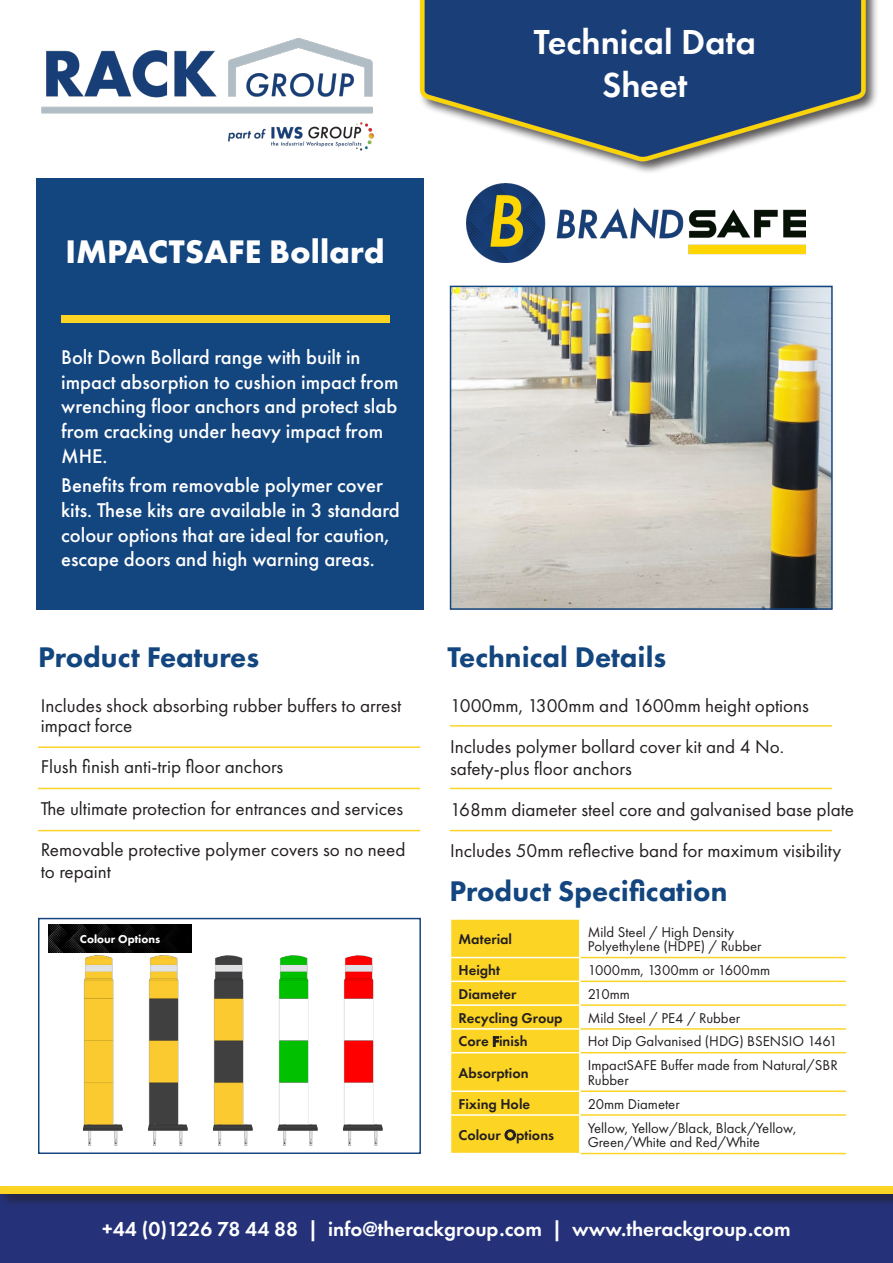
<style>
.page{position:relative;width:893px;height:1263px;background:#fff}
.page>*{position:absolute;margin:0;border:0;box-sizing:border-box;transform-origin:0 0}
.t1{font:600 36px/43.2px "Futura PT";color:#fff;text-align:center}
.t2{font:700 33.9px "Futura PT";color:#fff}
.t3{font:800 29.55px "Futura PT";color:#13457f}
.t4{font:600 21px "Futura PT";color:#fff}
.t5{font:500 20.7px/24.8px "Futura PT";color:#fff}
.t6{font:19.2px/41.1px "Futura PT";color:#231f20}
.t7{font:14.7px/14.7px "Futura PT";color:#231f20}
.t8{font:600 14.7px "Futura PT";color:#231f20}
.t9{font:800 11.85px "Futura PT";color:#fff}
</style>
<div class="page">
<div style="left:0;top:1208px;width:893px;height:55px;background:#253279"></div>
<div style="left:0;top:1184px;width:893px;height:24px;background:#231f20;opacity:.75"></div>
<div style="left:0;top:1186px;width:893px;height:8px;background:#fcd424"></div>
<img style="left:41px;top:0;width:836px;height:173px">
<div style="left:36px;top:178px;width:387px;height:432px;background:#13457f"></div>
<div style="left:61px;top:316px;width:329px;height:7px;background:#fcd424"></div>
<hr style="left:450px;top:725px;width:382px;height:2px;background:#fcd424">
<hr style="left:450px;top:788px;width:382px;height:1px;background:#fcd424">
<hr style="left:450px;top:830px;width:382px;height:1px;background:#fcd424">
<div style="left:38px;top:918px;width:383px;height:236px;border:1px solid #13457f"></div>
<hr style="left:38px;top:746px;width:382px;height:2px;background:#fcd424">
<hr style="left:38px;top:788px;width:382px;height:1px;background:#fcd424">
<hr style="left:38px;top:830px;width:382px;height:1px;background:#fcd424">
<img style="left:452px;top:288px;width:379px;height:320px">
<div style="left:450px;top:286px;width:383px;height:324px;border:1px solid #13457f"></div>
<hr style="left:580px;top:957px;width:266px;height:1px;background:#fcd424">
<hr style="left:580px;top:980px;width:266px;height:2px;background:#fcd424">
<hr style="left:580px;top:1004px;width:266px;height:2px;background:#fcd424">
<hr style="left:580px;top:1028px;width:266px;height:2px;background:#fcd424">
<hr style="left:580px;top:1052px;width:266px;height:1px;background:#fcd424">
<hr style="left:580px;top:1090px;width:266px;height:2px;background:#fcd424">
<hr style="left:580px;top:1114px;width:266px;height:2px;background:#fcd424">
<hr style="left:580px;top:1153px;width:266px;height:1px;background:#fcd424">
<svg style="left:450px;top:919px;width:130px;height:234px;background:#fcd630"></svg>
<hr style="left:450px;top:1114px;width:130px;height:2px;background:#fff">
<hr style="left:450px;top:1116px;width:1px;height:37px;background:#fff">
<hr style="left:579px;top:1116px;width:1px;height:37px;background:#fff">
<img style="left:466px;top:183px;width:340px;height:79px">
<img style="left:83px;top:952px;width:42px;height:194px">
<img style="left:148px;top:952px;width:42px;height:194px">
<img style="left:213px;top:955px;width:40px;height:191px">
<img style="left:278px;top:955px;width:40px;height:191px">
<img style="left:343px;top:955px;width:40px;height:191px">
<svg style="left:343px;top:955px;width:15px;height:2px"></svg>
<svg style="left:278px;top:955px;width:14px;height:2px"></svg>
<svg style="left:213px;top:955px;width:14px;height:2px"></svg>
<svg style="left:138px;top:952px;width:24px;height:5px"></svg>
<svg style="left:73px;top:952px;width:24px;height:5px"></svg>
<img style="left:48px;top:924px;width:144px;height:28px">
<h1 class="t1" style="left:534px;top:20px;width:224px">Technical Data<br>Sheet</h1>
<h2 class="t2" style="left:65px;top:230px;width:321px">IMPACTSAFE Bollard</h2>
<p class="t5" style="left:61px;top:345px;width:339px">Bolt Down Bollard range with built in impact absorption to cushion impact from wrenching floor anchors and protect slab from cracking under heavy impact from<br>MHE.</p>
<p class="t5" style="left:61px;top:473px;width:340px">Benefits from removable polymer cover kits. These kits are available in 3 standard colour options that are ideal for caution, escape doors and high warning areas.</p>
<h3 class="t3" style="left:38px;top:638px;width:223px">Product Features</h3>
<p class="t6" style="left:41px;top:695px;width:362px;line-height:20.7px">Includes shock absorbing rubber buffers to arrest impact force</p>
<p class="t6" style="left:41px;top:746px;width:366px">Flush finish anti-trip floor anchors<br>The ultimate protection for entrances and services<br>Removable protective polymer covers so no need</p>
<p class="t6" style="left:41px;top:851px;width:72px">to repaint</p>
<p class="t9" style="left:80px;top:932px;width:82px">Colour Options</p>
<h3 class="t3" style="left:447px;top:638px;width:220px">Technical Details</h3>
<p class="t6" style="left:450px;top:685px;width:360px">1000mm, 1300mm and 1600mm height options<br>Includes polymer bollard cover kit and 4 No.</p>
<p class="t6" style="left:450px;top:748px;width:405px">safety-plus floor anchors<br>168mm diameter steel core and galvanised base plate<br>Includes 50mm reflective band for maximum visibility</p>
<h3 class="t3" style="left:449px;top:872px;width:279px">Product Specification</h3>
<p class="t8" style="left:458px;top:930px;width:55px">Material</p>
<p class="t7" style="left:588px;top:924px;width:175px">Mild Steel / High Density<br>Polyethylene (HDPE) / Rubber</p>
<p class="t8" style="left:458px;top:961px;width:43px">Height</p>
<p class="t7" style="left:588px;top:963px;width:184px">1000mm, 1300mm or 1600mm</p>
<p class="t8" style="left:458px;top:985px;width:60px">Diameter</p>
<p class="t7" style="left:588px;top:986px;width:44px">210mm</p>
<p class="t8" style="left:458px;top:1008px;width:106px">Recycling Group</p>
<p class="t7" style="left:588px;top:1010px;width:154px">Mild Steel / PE4 / Rubber</p>
<p class="t8" style="left:458px;top:1032px;width:71px">Core Finish</p>
<p class="t7" style="left:588px;top:1034px;width:251px">Hot Dip Galvanised (HDG) BSENSIO 1461</p>
<p class="t8" style="left:458px;top:1063px;width:72px">Absorption</p>
<p class="t7" style="left:588px;top:1058px;width:252px">ImpactSAFE Buffer made from Natural/SBR<br>Rubber</p>
<p class="t8" style="left:458px;top:1094px;width:73px">Fixing Hole</p>
<p class="t7" style="left:588px;top:1096px;width:93px">20mm Diameter</p>
<p class="t8" style="left:458px;top:1126px;width:97px">Colour Options</p>
<p class="t7" style="left:588px;top:1120px;width:210px">Yellow, Yellow/Black, Black/Yellow,<br>Green/White and Red/White</p>
<p class="t4" style="left:102px;top:1215px;width:690px">+44 (0)1226 78 44 88 | info@therackgroup.com | www.therackgroup.com</p>
</div>
